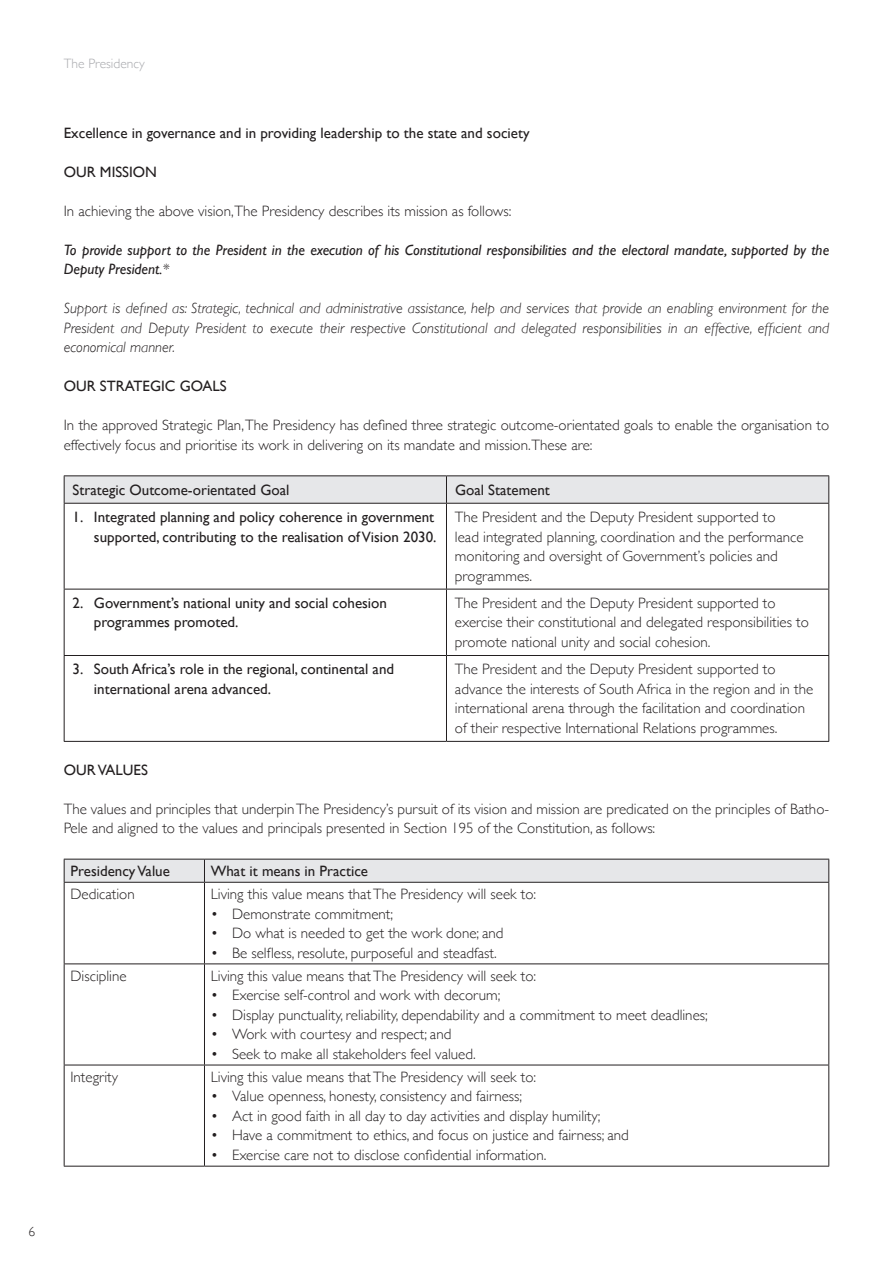
<style>
.page{position:relative;width:893px;height:1263px;background:#fff}
.page>*{position:absolute;margin:0;border:0;box-sizing:border-box;transform-origin:0 0}
.t1{font:300 15px/19.5px "Gill Sans";color:#231f20}
.t2{font:15px/19.5px "Gill Sans";color:#231f20}
.t3{font:italic 300 15px/19.5px "Gill Sans";color:#231f20;text-align:justify}
.t4{font:italic 15px/19.5px "Gill Sans";color:#231f20}
.t5{font:300 13.5px "Gill Sans";color:#a8a9ad}
.t6{font:300 13.5px "Gill Sans";color:#231f20}
.s1{font-weight:300}
</style>
<div class="page">
<hr style="left:64px;top:475px;width:382px;height:1px;background:#231f20">
<hr style="left:446px;top:475px;width:383px;height:1px;background:#231f20">
<svg style="left:64px;top:476px;width:765px;height:27px"></svg>
<hr style="left:64px;top:503px;width:382px;height:1px;background:#231f20">
<hr style="left:446px;top:503px;width:383px;height:1px;background:#231f20">
<hr style="left:64px;top:504px;width:1px;height:85px;background:#231f20">
<hr style="left:64px;top:589px;width:1px;height:66px;background:#231f20">
<hr style="left:64px;top:656px;width:1px;height:85px;background:#231f20">
<hr style="left:446px;top:504px;width:1px;height:85px;background:#231f20">
<hr style="left:828px;top:504px;width:1px;height:85px;background:#231f20">
<hr style="left:446px;top:589px;width:1px;height:66px;background:#231f20">
<hr style="left:828px;top:589px;width:1px;height:66px;background:#231f20">
<hr style="left:446px;top:656px;width:1px;height:85px;background:#231f20">
<hr style="left:828px;top:656px;width:1px;height:85px;background:#231f20">
<hr style="left:64px;top:589px;width:382px;height:1px;background:#231f20">
<hr style="left:446px;top:589px;width:383px;height:1px;background:#231f20">
<hr style="left:64px;top:655px;width:382px;height:1px;background:#231f20">
<hr style="left:446px;top:655px;width:383px;height:1px;background:#231f20">
<hr style="left:64px;top:741px;width:382px;height:1px;background:#231f20">
<hr style="left:446px;top:741px;width:383px;height:1px;background:#231f20">
<svg style="left:65px;top:964px;width:763px;height:202px"></svg>
<svg style="left:64px;top:859px;width:765px;height:23px"></svg>
<hr style="left:64px;top:882px;width:140px;height:1px;background:#231f20">
<hr style="left:204px;top:882px;width:625px;height:1px;background:#231f20">
<hr style="left:64px;top:883px;width:1px;height:80px;background:#231f20">
<hr style="left:204px;top:883px;width:1px;height:80px;background:#231f20">
<hr style="left:828px;top:883px;width:1px;height:80px;background:#231f20">
<hr style="left:64px;top:964px;width:1px;height:101px;background:#231f20">
<hr style="left:64px;top:1065px;width:1px;height:101px;background:#231f20">
<hr style="left:64px;top:963px;width:140px;height:1px;background:#231f20">
<hr style="left:204px;top:963px;width:625px;height:1px;background:#231f20">
<hr style="left:204px;top:964px;width:1px;height:101px;background:#231f20">
<hr style="left:828px;top:964px;width:1px;height:101px;background:#231f20">
<hr style="left:204px;top:1065px;width:1px;height:101px;background:#231f20">
<hr style="left:828px;top:1065px;width:1px;height:101px;background:#231f20">
<hr style="left:64px;top:1065px;width:140px;height:1px;background:#231f20">
<hr style="left:204px;top:1065px;width:625px;height:1px;background:#231f20">
<hr style="left:64px;top:1166px;width:140px;height:1px;background:#231f20">
<hr style="left:204px;top:1166px;width:625px;height:1px;background:#231f20">
<p class="t6" style="left:29px;top:1221px;width:8px">6</p>
<p class="t5" style="left:64px;top:53px;width:82px">The Presidency</p>
<p class="t2" style="left:64px;top:123px;width:467px">Excellence in governance and in providing leadership to the state and society</p>
<p class="t2" style="left:64px;top:162px;width:95px">OUR MISSION</p>
<p class="t1" style="left:64px;top:201px;width:449px">In achieving the above vision,The Presidency describes its mission as follows:</p>
<p class="t4" style="left:64px;top:240px;width:767px">To provide support to the President in the execution of his Constitutional responsibilities and the electoral mandate, supported by the<br>Deputy President.<span class="s1">*</span></p>
<p class="t3" style="left:64px;top:299px;width:767px">Support is defined as: Strategic, technical and administrative assistance, help and services that provide an enabling environment for the President and Deputy President to execute their respective Constitutional and delegated responsibilities in an effective, efficient and economical manner.</p>
<p class="t2" style="left:64px;top:376px;width:164px">OUR STRATEGIC GOALS</p>
<p class="t1" style="left:64px;top:415px;width:767px">In the approved Strategic Plan, The Presidency has defined three strategic outcome-orientated goals to enable the organisation to effectively focus and prioritise its work in delivering on its mandate and mission.These are:</p>
<p class="t2" style="left:73px;top:480px;width:218px">Strategic Outcome-orientated Goal</p>
<p class="t2" style="left:455px;top:480px;width:96px">Goal Statement</p>
<p class="t2" style="left:73px;top:507px;width:365px;text-align:right">1. Integrated planning and policy coherence in government supported, contributing to the realisation of Vision 2030.</p>
<p class="t1" style="left:455px;top:507px;width:350px">The President and the Deputy President supported to<br>lead integrated planning, coordination and the performance monitoring and oversight of Government’s policies and programmes.</p>
<p class="t2" style="left:94px;top:593px;width:295px;text-indent:-21px">2. Government’s national unity and social cohesion programmes promoted.</p>
<p class="t1" style="left:455px;top:593px;width:355px">The President and the Deputy President supported to exercise their constitutional and delegated responsibilities to promote national unity and social cohesion.</p>
<p class="t2" style="left:94px;top:659px;width:302px;text-indent:-21px">3. South Africa’s role in the regional, continental and international arena advanced.</p>
<p class="t1" style="left:455px;top:659px;width:360px">The President and the Deputy President supported to advance the interests of South Africa in the region and in the international arena through the facilitation and coordination of their respective International Relations programmes.</p>
<p class="t2" style="left:64px;top:760px;width:86px">OUR VALUES</p>
<p class="t1" style="left:64px;top:798px;width:767px">The values and principles that underpin The Presidency’s pursuit of its vision and mission are predicated on the principles of Batho-<br>Pele and aligned to the values and principals presented in Section 195 of the Constitution, as follows:</p>
<p class="t2" style="left:71px;top:861px;width:101px">Presidency Value</p>
<p class="t2" style="left:211px;top:861px;width:159px">What it means in Practice</p>
<p class="t1" style="left:71px;top:884px;width:66px">Dedication</p>
<p class="t1" style="left:211px;top:884px;width:327px">Living this value means that The Presidency will seek to:</p>
<p class="t1" style="left:211px;top:903px;width:184px">• Demonstrate commitment;</p>
<p class="t1" style="left:211px;top:923px;width:294px">• Do what is needed to get the work done; and</p>
<p class="t1" style="left:211px;top:942px;width:287px">• Be selfless, resolute, purposeful and steadfast.</p>
<p class="t1" style="left:71px;top:965px;width:58px">Discipline</p>
<p class="t1" style="left:211px;top:965px;width:327px">Living this value means that The Presidency will seek to:</p>
<p class="t1" style="left:211px;top:985px;width:291px">• Exercise self-control and work with decorum;</p>
<p class="t1" style="left:211px;top:1004px;width:498px">• Display punctuality, reliability, dependability and a commitment to meet deadlines;</p>
<p class="t1" style="left:211px;top:1024px;width:242px">• Work with courtesy and respect; and</p>
<p class="t1" style="left:211px;top:1043px;width:266px">• Seek to make all stakeholders feel valued.</p>
<p class="t1" style="left:71px;top:1066px;width:49px">Integrity</p>
<p class="t1" style="left:211px;top:1066px;width:327px">Living this value means that The Presidency will seek to:</p>
<p class="t1" style="left:211px;top:1086px;width:313px">• Value openness, honesty, consistency and fairness;</p>
<p class="t1" style="left:211px;top:1105px;width:391px">• Act in good faith in all day to day activities and display humility;</p>
<p class="t1" style="left:211px;top:1125px;width:419px">• Have a commitment to ethics, and focus on justice and fairness; and</p>
<p class="t1" style="left:211px;top:1144px;width:337px">• Exercise care not to disclose confidential information.</p>
</div>
